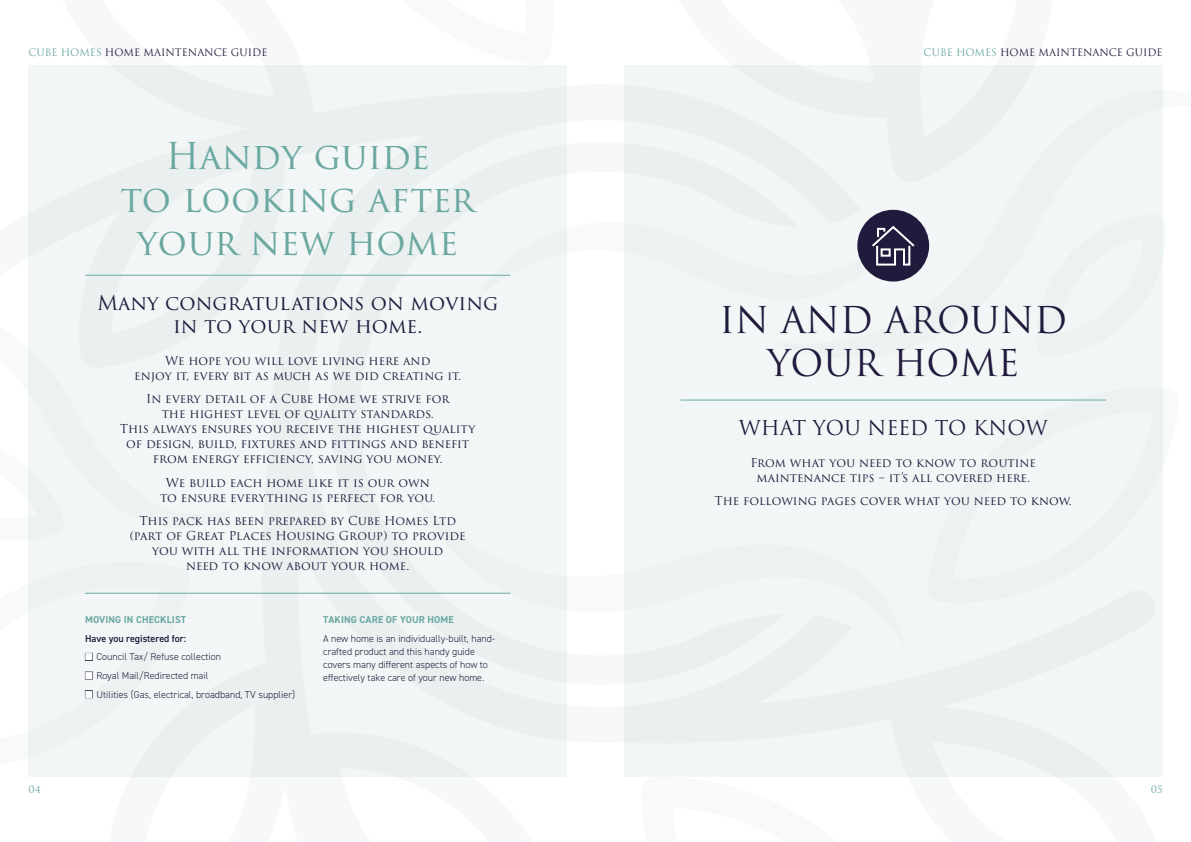
<style>
.page{position:relative;width:1191px;height:842px;background:#fff}
.page>*{position:absolute;margin:0;border:0;box-sizing:border-box;transform-origin:0 0}
.t1{font:36px/43.2px "Trajan Pro 3";color:#6ba8a2;text-align:center}
.t2{font:36px/43.2px "Trajan Pro 3";color:#201b3d;text-align:center}
.t3{font:20px/23px "Trajan Pro 3";color:#201b3d;text-align:center}
.t4{font:12px/15px "Trajan Pro 3";color:#201b3d;text-align:center}
.t5{font:300 10px/13px "DIN2014";color:#201b3d}
.t6{font:10px "Trajan Pro 3";color:#201b3d}
.t7{font:700 10px "DIN2014";letter-spacing:.01em;color:#6ba8a2}
.t8{font:600 10px "DIN2014";color:#201b3d}
.t9{font:10px "Trajan Pro 3";color:#6ba8a2}
.s1{color:#6ba8a2}
</style>
<div class="page">
<div style="left:624px;top:65px;width:538px;height:712px;background:#f3f6f6"></div>
<div style="left:28px;top:65px;width:539px;height:712px;background:#f3f6f6"></div>
<svg style="left:927px;top:385px;width:236px;height:219px"></svg>
<hr style="left:85px;top:275px;width:425px;height:1px;background:#6ba8a2">
<hr style="left:85px;top:593px;width:425px;height:1px;background:#6ba8a2">
<hr style="left:680px;top:400px;width:426px;height:1px;background:#6ba8a2">
<div style="left:857px;top:210px;width:72px;height:72px;background:#201b3d;border-radius:50%"></div>
<svg style="left:474px;top:221px;width:442px;height:61px"></svg>
<p class="t6" style="left:28px;top:45px;width:240px"><span class="s1">CUBE HOMES</span> HOME MAINTENANCE GUIDE</p>
<p class="t6" style="left:923px;top:45px;width:240px"><span class="s1">CUBE HOMES</span> HOME MAINTENANCE GUIDE</p>
<h1 class="t1" style="left:120px;top:136px;width:356px">Handy guide<br>to looking after your new home</h1>
<h2 class="t3" style="left:97px;top:292px;width:403px">Many congratulations on moving in to your new home.</h2>
<p class="t4" style="left:134px;top:353px;width:328px">We hope you will love living here and<br>enjoy it, every bit as much as we did creating it.</p>
<p class="t4" style="left:120px;top:392px;width:357px">In every detail of a Cube Home we strive for<br>the highest level of quality standards.<br>This always ensures you receive the highest quality of design, build, fixtures and fittings and benefit from energy efficiency, saving you money.</p>
<p class="t4" style="left:160px;top:476px;width:277px">We build each home like it is our own to ensure everything is perfect for you.</p>
<p class="t4" style="left:130px;top:514px;width:337px">This pack has been prepared by Cube Homes Ltd (part of Great Places Housing Group) to provide you with all the information you should<br>need to know about your home.</p>
<p class="t7" style="left:85px;top:613px;width:103px">MOVING IN CHECKLIST</p>
<p class="t8" style="left:85px;top:632px;width:103px">Have you registered for:</p>
<p class="t5" style="left:85px;top:650px;width:137px">■ Council Tax/ Refuse collection</p>
<p class="t5" style="left:85px;top:669px;width:125px">■ Royal Mail/Redirected mail</p>
<p class="t5" style="left:85px;top:688px;width:212px">■ Utilities (Gas, electrical, broadband, TV supplier)</p>
<p class="t7" style="left:323px;top:613px;width:132px">TAKING CARE OF YOUR HOME</p>
<p class="t5" style="left:323px;top:632px;width:173px">A new home is an individually-built, hand&shy;crafted product and this handy guide covers many different aspects of how to effectively take care of your new home.</p>
<h1 class="t2" style="left:719px;top:300px;width:350px">IN AND AROUND<br>YOUR HOME</h1>
<h2 class="t3" style="left:738px;top:417px;width:310px">WHAT YOU NEED TO KNOW</h2>
<p class="t4" style="left:750px;top:455px;width:287px">From what you need to know to routine maintenance tips – it’s all covered here.</p>
<p class="t4" style="left:714px;top:494px;width:359px">The following pages cover what you need to know.</p>
<p class="t9" style="left:28px;top:782px;width:14px">04</p>
<p class="t9" style="left:1150px;top:782px;width:13px">05</p>
</div>
